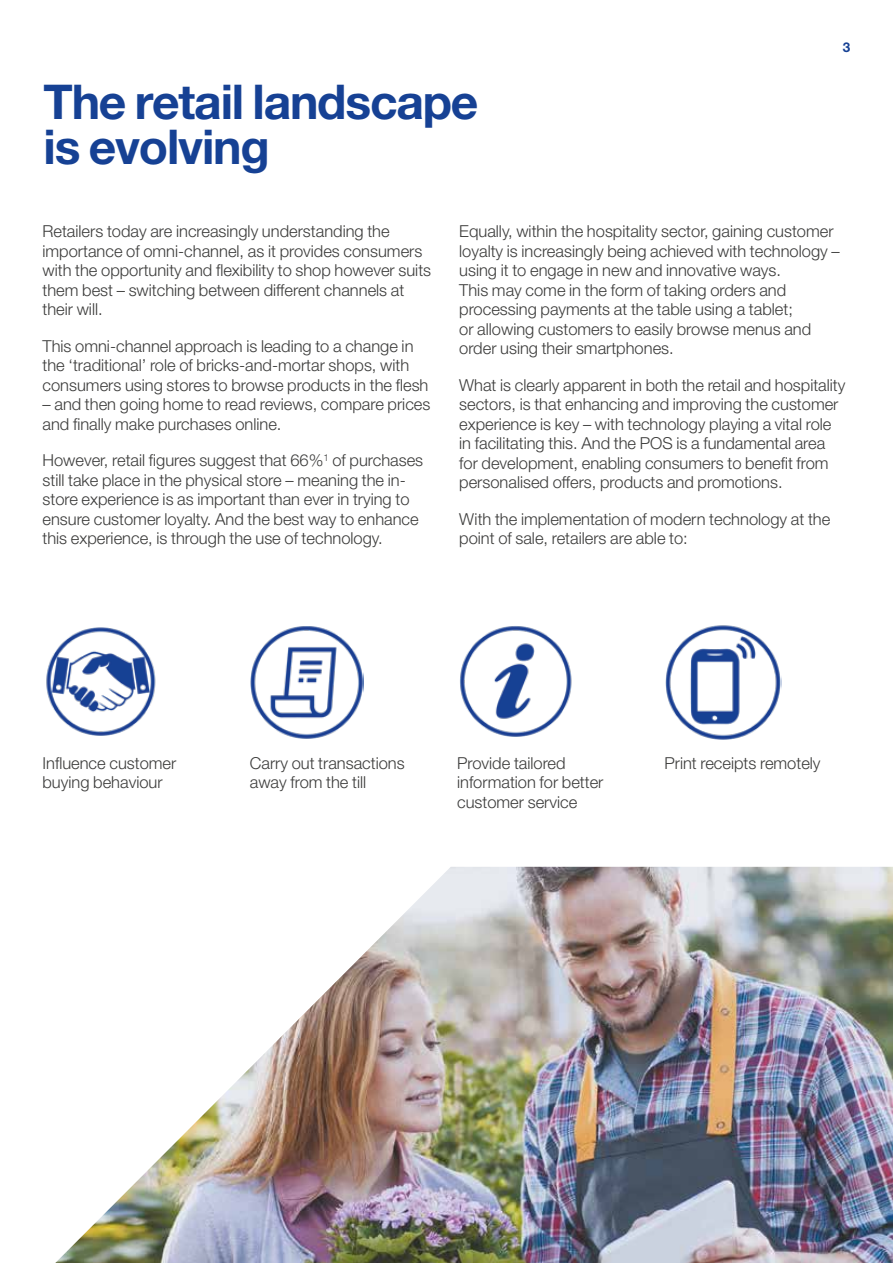
<style>
.page{position:relative;width:893px;height:1263px;background:#fff}
.page>*{position:absolute;margin:0;border:0;box-sizing:border-box;transform-origin:0 0}
.t1{font:700 48px/45px "Helvetica Neue LT Pro";letter-spacing:-.025em;color:#164194}
.t2{font:300 16.5px/19.5px "Helvetica Neue LT Pro";color:#3c3c3b}
.t3{font:700 13.5px "Helvetica Neue LT Pro";color:#164194}
</style>
<div class="page">
<img style="left:55px;top:867px;width:838px;height:396px">
<img style="left:250px;top:626px;width:114px;height:113px">
<img style="left:665px;top:625px;width:116px;height:115px">
<img style="left:46px;top:627px;width:110px;height:109px">
<img style="left:460px;top:626px;width:112px;height:111px">
<h1 class="t1" style="left:44px;top:79px;width:436px">The retail landscape is evolving</h1>
<p class="t3" style="left:843px;top:39px;width:9px">3</p>
<p class="t2" style="left:43px;top:221px;width:390px">Retailers today are increasingly understanding the importance of omni-channel, as it provides consumers with the opportunity and flexibility to shop however suits them best – switching between different channels at their will.</p>
<p class="t2" style="left:43px;top:336px;width:387px">This omni-channel approach is leading to a change in the ‘traditional’ role of bricks-and-mortar shops, with consumers using stores to browse products in the flesh</p>
<p class="t2" style="left:43px;top:394px;width:389px">– and then going home to read reviews, compare prices and finally make purchases online.</p>
<p class="t2" style="left:43px;top:450px;width:382px">However, retail figures suggest that 66%<sup>1</sup> of purchases still take place in the physical store – meaning the in&shy;store experience is as important than ever in trying to ensure customer loyalty. And the best way to enhance this experience, is through the use of technology.</p>
<p class="t2" style="left:459px;top:221px;width:382px">Equally, within the hospitality sector, gaining customer loyalty is increasingly being achieved with technology – using it to engage in new and innovative ways.<br>This may come in the form of taking orders and processing payments at the table using a tablet;<br>or allowing customers to easily browse menus and order using their smartphones.</p>
<p class="t2" style="left:459px;top:375px;width:388px">What is clearly apparent in both the retail and hospitality sectors, is that enhancing and improving the customer experience is key – with technology playing a vital role in facilitating this. And the POS is a fundamental area for development, enabling consumers to benefit from personalised offers, products and promotions.</p>
<p class="t2" style="left:459px;top:509px;width:373px">With the implementation of modern technology at the point of sale, retailers are able to:</p>
<p class="t2" style="left:43px;top:753px;width:135px">Influence customer buying behaviour</p>
<p class="t2" style="left:250px;top:753px;width:156px">Carry out transactions away from the till</p>
<p class="t2" style="left:457px;top:753px;width:148px">Provide tailored information for better customer service</p>
<p class="t2" style="left:664px;top:753px;width:158px">Print receipts remotely</p>
</div>
